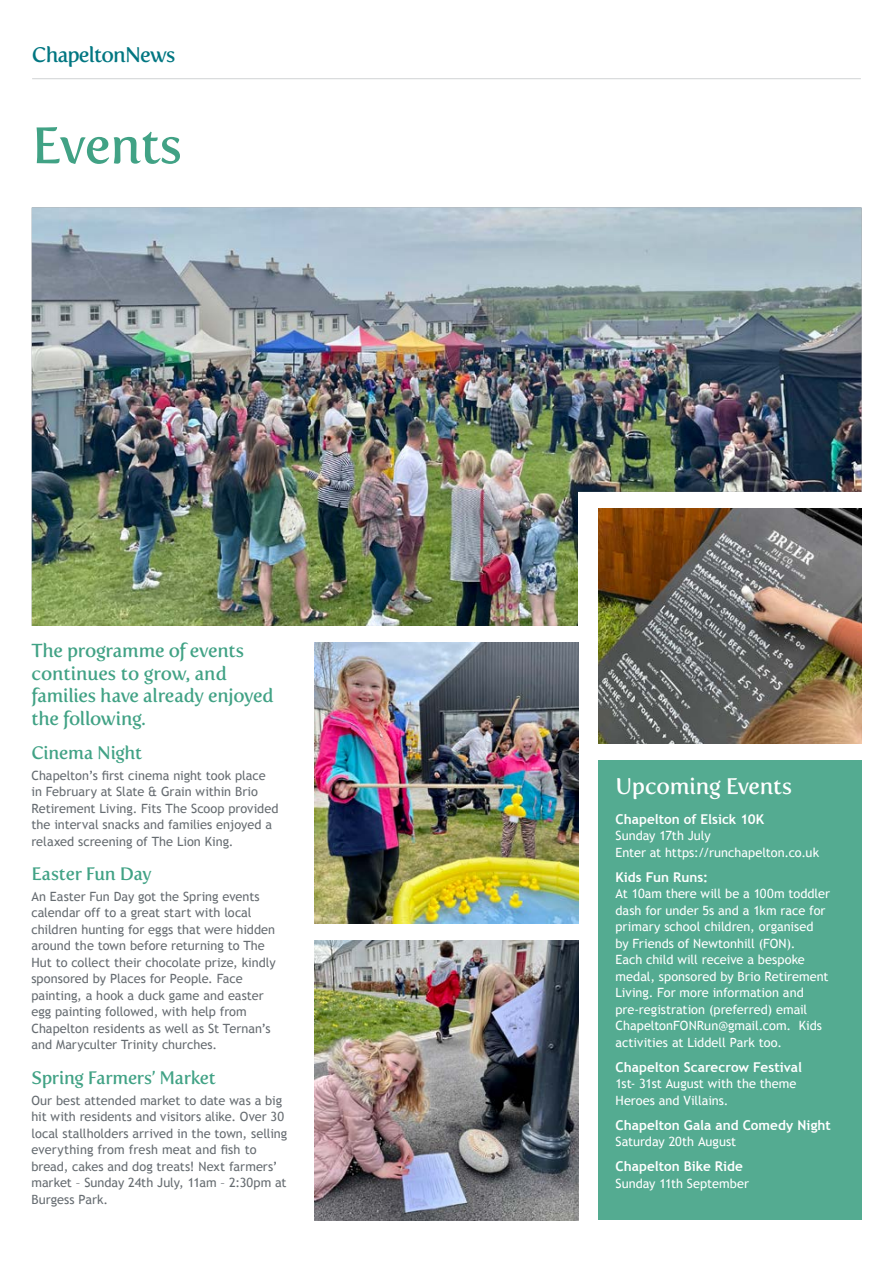
<style>
.page{position:relative;width:893px;height:1263px;background:#fff}
.page>*{position:absolute;margin:0;border:0;box-sizing:border-box;transform-origin:0 0}
.t1{font:51px "Fertigo Pro";letter-spacing:-.015em;color:#41a285}
.t2{font:22.5px "Fertigo Pro";letter-spacing:-.015em;color:#fff}
.t3{font:21px "Fertigo Pro";letter-spacing:-.04em;color:#007681}
.t4{font:18.75px/22.5px "Fertigo Pro";letter-spacing:-.015em;color:#41a285}
.t5{font:18px "Fertigo Pro";letter-spacing:-.02em;color:#41a285}
.t6{font:700 13.5px "Trebuchet MS";color:#fff}
.t7{font:12.75px/16.5px "Trebuchet MS";color:#666c71}
.t8{font:12.75px/16.5px "Trebuchet MS";color:#fff}
</style>
<div class="page">
<div style="left:598px;top:760px;width:263px;height:460px;background:#54ab91"></div>
<hr style="left:32px;top:78px;width:829px;height:1px;background:#d1d3d4">
<img style="left:32px;top:207px;width:829px;height:419px">
<img style="left:598px;top:509px;width:263px;height:234px">
<img style="left:315px;top:940px;width:263px;height:280px">
<img style="left:315px;top:643px;width:263px;height:280px">
<h3 class="t3" style="left:32px;top:43px;width:145px">ChapeltonNews</h3>
<h1 class="t1" style="left:32px;top:116px;width:152px">Events</h1>
<h3 class="t4" style="left:31px;top:640px;width:244px">The programme of events continues to grow, and families have already enjoyed the following.</h3>
<h3 class="t5" style="left:31px;top:742px;width:112px">Cinema Night</h3>
<p class="t7" style="left:31px;top:767px;width:249px">Chapelton’s first cinema night took place in February at Slate &amp; Grain within Brio Retirement Living. Fits The Scoop provided the interval snacks and families enjoyed a relaxed screening of The Lion King.</p>
<h3 class="t5" style="left:31px;top:863px;width:122px">Easter Fun Day</h3>
<p class="t7" style="left:31px;top:888px;width:246px">An Easter Fun Day got the Spring events calendar off to a great start with local children hunting for eggs that were hidden around the town before returning to The Hut to collect their chocolate prize, kindly sponsored by Places for People. Face painting, a hook a duck game and easter egg painting followed, with help from Chapelton residents as well as St Ternan’s and Maryculter Trinity churches.</p>
<h3 class="t5" style="left:31px;top:1067px;width:186px">Spring Farmers’ Market</h3>
<p class="t7" style="left:31px;top:1092px;width:257px">Our best attended market to date was a big hit with residents and visitors alike. Over 30 local stallholders arrived in the town, selling everything from fresh meat and fish to bread, cakes and dog treats! Next farmers’ market – Sunday 24th July, 11am – 2:30pm at Burgess Park.</p>
<h2 class="t2" style="left:615px;top:773px;width:178px">Upcoming Events</h2>
<p class="t6" style="left:615px;top:811px;width:150px">Chapelton of Elsick 10K</p>
<p class="t8" style="left:615px;top:827px;width:205px">Sunday 17th July<br>Enter at https://runchapelton.co.uk</p>
<p class="t6" style="left:615px;top:869px;width:94px">Kids Fun Runs:</p>
<p class="t8" style="left:615px;top:885px;width:216px">At 10am there will be a 100m toddler dash for under 5s and a 1km race for primary school children, organised<br>by Friends of Newtonhill (FON).<br>Each child will receive a bespoke medal, sponsored by Brio Retirement Living. For more information and pre-registration (preferred) email ChapeltonFONRun@gmail.com. Kids activities at Liddell Park too.</p>
<p class="t6" style="left:615px;top:1059px;width:188px">Chapelton Scarecrow Festival</p>
<p class="t8" style="left:615px;top:1075px;width:183px">1st- 31st August with the theme<br>Heroes and Villains.</p>
<p class="t6" style="left:615px;top:1117px;width:217px">Chapelton Gala and Comedy Night</p>
<p class="t8" style="left:615px;top:1133px;width:122px">Saturday 20th August</p>
<p class="t6" style="left:615px;top:1158px;width:129px">Chapelton Bike Ride</p>
<p class="t8" style="left:615px;top:1175px;width:135px">Sunday 11th September</p>
</div>
